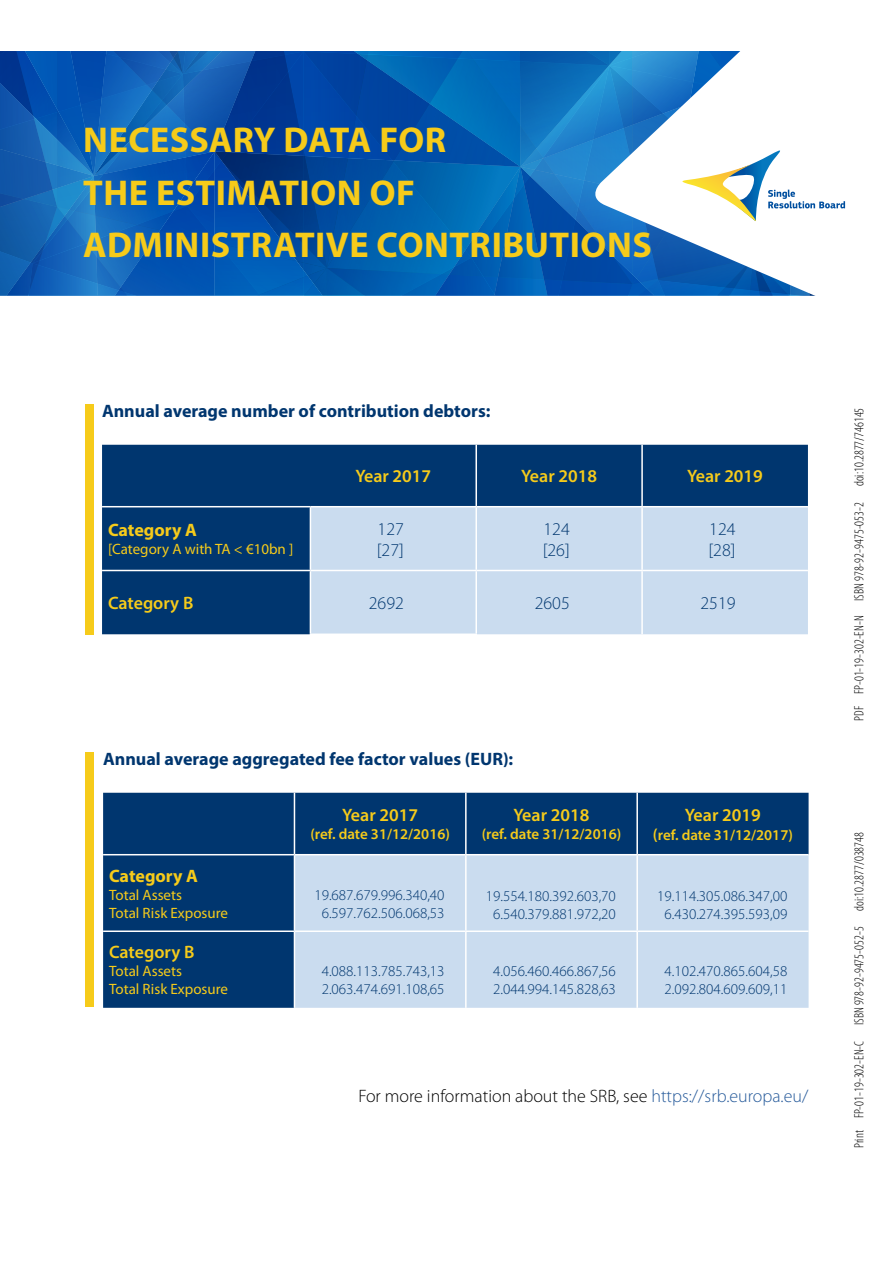
<style>
.page{position:relative;width:893px;height:1263px;background:#fff}
.page>*{position:absolute;margin:0;border:0;box-sizing:border-box;transform-origin:0 0}
.main_title{font:700 36px/52.5px "Myriad Pro";letter-spacing:.01em;color:#f6cb1a}
.t1{font:700 18px "Myriad Pro";color:#00366f}
.t2{font:600 18px "Myriad Pro";color:#f6cb1a}
.t3{font:300 18px "Myriad Pro";color:#000}
.t4{font:300 18px "Myriad Pro";color:#00366f}
.t5{font:700 18px "Myriad Pro";color:#f6cb1a}
.t6{font:300 15px "Myriad Pro";color:#00366f}
.t7{font:15px "Myriad Pro";color:#f6cb1a}
.t8{font:600 15px "Myriad Pro";color:#f6cb1a}
.identifiers{font:300 condensed 13.5px "Myriad Pro";color:#000}
.s1{font-size:16.5px}
.s2{color:#275b9b}
</style>
<div class="page">
<svg style="left:0;top:51px;width:846px;height:245px"></svg>
<div style="left:85px;top:404px;width:9px;height:230px;background:#f6cb1a"></div>
<div style="left:102px;top:445px;width:706px;height:189px;background:#00366f"></div>
<div style="left:311px;top:507px;width:497px;height:127px;background:#cadcef"></div>
<hr style="left:475px;top:445px;width:2px;height:61px;background:#fff">
<hr style="left:641px;top:445px;width:2px;height:61px;background:#fff">
<hr style="left:102px;top:506px;width:208px;height:1px;background:#fff">
<hr style="left:476px;top:506px;width:166px;height:1px;background:#fff">
<hr style="left:642px;top:506px;width:166px;height:1px;background:#fff">
<hr style="left:641px;top:507px;width:2px;height:63px;background:#fff">
<hr style="left:102px;top:570px;width:208px;height:1px;background:#fff">
<hr style="left:476px;top:570px;width:166px;height:1px;background:#fff">
<hr style="left:642px;top:570px;width:166px;height:1px;background:#fff">
<hr style="left:641px;top:571px;width:2px;height:63px;background:#fff">
<hr style="left:310px;top:571px;width:1px;height:62px;background:#fff">
<hr style="left:475px;top:571px;width:2px;height:62px;background:#fff">
<hr style="left:310px;top:633px;width:167px;height:2px;background:#fff">
<hr style="left:310px;top:506px;width:166px;height:1px;background:#fff">
<hr style="left:475px;top:507px;width:2px;height:63px;background:#fff">
<hr style="left:310px;top:570px;width:166px;height:1px;background:#fff">
<hr style="left:310px;top:507px;width:1px;height:63px;background:#fff">
<div style="left:85px;top:752px;width:9px;height:254px;background:#f6cb1a"></div>
<div style="left:103px;top:793px;width:706px;height:215px;background:#00366f"></div>
<div style="left:295px;top:855px;width:514px;height:153px;background:#cadcef"></div>
<hr style="left:294px;top:793px;width:1px;height:61px;background:#fff">
<hr style="left:465px;top:793px;width:2px;height:61px;background:#fff">
<hr style="left:636px;top:793px;width:2px;height:61px;background:#fff">
<hr style="left:103px;top:854px;width:191px;height:1px;background:#fff">
<hr style="left:294px;top:854px;width:172px;height:1px;background:#fff">
<hr style="left:294px;top:855px;width:1px;height:75px;background:#fff">
<hr style="left:466px;top:854px;width:171px;height:1px;background:#fff">
<hr style="left:465px;top:855px;width:2px;height:75px;background:#fff">
<hr style="left:637px;top:854px;width:172px;height:1px;background:#fff">
<hr style="left:636px;top:855px;width:2px;height:75px;background:#fff">
<hr style="left:103px;top:930px;width:191px;height:2px;background:#fff">
<hr style="left:294px;top:930px;width:172px;height:2px;background:#fff">
<hr style="left:294px;top:932px;width:1px;height:76px;background:#fff">
<hr style="left:466px;top:930px;width:171px;height:2px;background:#fff">
<hr style="left:465px;top:932px;width:2px;height:76px;background:#fff">
<hr style="left:637px;top:930px;width:172px;height:2px;background:#fff">
<hr style="left:636px;top:932px;width:2px;height:76px;background:#fff">
<p class="main_title" style="left:83px;top:113px;width:570px">NECESSARY DATA FOR<br>THE ESTIMATION OF<br>ADMINISTRATIVE CONTRIBUTIONS</p>
<p class="t1" style="left:102px;top:400px;width:390px">Annual average number of contribution debtors:</p>
<p class="t5" style="left:108px;top:518px;width:90px">Category A</p>
<p class="t7" style="left:108px;top:540px;width:187px">[Category A with TA &lt; €10bn ]</p>
<p class="t2" style="left:355px;top:465px;width:77px">Year 2017</p>
<p class="t2" style="left:521px;top:465px;width:77px">Year 2018</p>
<p class="t2" style="left:687px;top:465px;width:77px">Year 2019</p>
<p class="t4" style="left:378px;top:518px;width:28px">127</p>
<p class="t4" style="left:377px;top:539px;width:29px">[27]</p>
<p class="t4" style="left:543px;top:518px;width:28px">124</p>
<p class="t4" style="left:543px;top:539px;width:29px">[26]</p>
<p class="t4" style="left:709px;top:518px;width:28px">124</p>
<p class="t4" style="left:708px;top:539px;width:29px">[28]</p>
<p class="t2" style="left:108px;top:592px;width:87px">Category B</p>
<p class="t4" style="left:369px;top:592px;width:37px">2692</p>
<p class="t4" style="left:535px;top:592px;width:37px">2605</p>
<p class="t4" style="left:700px;top:592px;width:37px">2519</p>
<p class="t1" style="left:103px;top:748px;width:412px">Annual average aggregated fee factor values (EUR):</p>
<p class="t5" style="left:109px;top:864px;width:90px">Category A</p>
<p class="t7" style="left:109px;top:885px;width:74px">Total Assets</p>
<p class="t7" style="left:109px;top:903px;width:120px">Total Risk Exposure</p>
<p class="t2" style="left:109px;top:941px;width:87px">Category B</p>
<p class="t7" style="left:109px;top:962px;width:74px">Total Assets</p>
<p class="t7" style="left:109px;top:980px;width:120px">Total Risk Exposure</p>
<p class="t2" style="left:342px;top:804px;width:77px">Year 2017</p>
<p class="t8" style="left:310px;top:825px;width:141px">(ref. date 31/12/2016)</p>
<p class="t2" style="left:514px;top:804px;width:77px">Year 2018</p>
<p class="t8" style="left:482px;top:825px;width:141px">(ref. date 31/12/2016)</p>
<p class="t6" style="left:314px;top:886px;width:132px">19.687.679.996.340,40</p>
<p class="t6" style="left:322px;top:904px;width:124px">6.597.762.506.068,53</p>
<p class="t6" style="left:486px;top:887px;width:132px">19.554.180.392.603,70</p>
<p class="t6" style="left:493px;top:905px;width:124px">6.540.379.881.972,20</p>
<p class="t6" style="left:322px;top:962px;width:124px">4.088.113.785.743,13</p>
<p class="t6" style="left:322px;top:980px;width:124px">2.063.474.691.108,65</p>
<p class="t6" style="left:493px;top:962px;width:124px">4.056.460.466.867,56</p>
<p class="t6" style="left:493px;top:980px;width:124px">2.044.994.145.828,63</p>
<p class="t2" style="left:685px;top:803px;width:77px">Year 2019</p>
<p class="t8" style="left:653px;top:826px;width:142px"><span class="s1">(</span>ref. date 31/12/2017)</p>
<p class="t6" style="left:657px;top:887px;width:132px">19.114.305.086.347,00</p>
<p class="t6" style="left:664px;top:905px;width:124px">6.430.274.395.593,09</p>
<p class="t6" style="left:664px;top:962px;width:124px">4.102.470.865.604,58</p>
<p class="t6" style="left:664px;top:980px;width:124px">2.092.804.609.609,11</p>
<p class="t3" style="left:358px;top:1085px;width:451px">For more information about the SRB, see <span class="s2">https://srb.europa.eu/</span></p>
<p class="identifiers" style="left:852px;top:486px;width:80px;rotate:-90deg">doi:10.2877/746145</p>
<p class="identifiers" style="left:852px;top:601px;width:100px;rotate:-90deg">ISBN 978-92-9475-053-2</p>
<p class="identifiers" style="left:852px;top:694px;width:80px;rotate:-90deg">FP-01-19-302-EN-N</p>
<p class="identifiers" style="left:852px;top:721px;width:16px;rotate:-90deg">PDF</p>
<p class="identifiers" style="left:852px;top:911px;width:80px;rotate:-90deg">doi:10.2877/038748</p>
<p class="identifiers" style="left:852px;top:1025px;width:100px;rotate:-90deg">ISBN 978-92-9475-052-5</p>
<p class="identifiers" style="left:852px;top:1118px;width:79px;rotate:-90deg">FP-01-19-302-EN-C</p>
<p class="identifiers" style="left:852px;top:1148px;width:19px;rotate:-90deg">Print</p>
</div>
